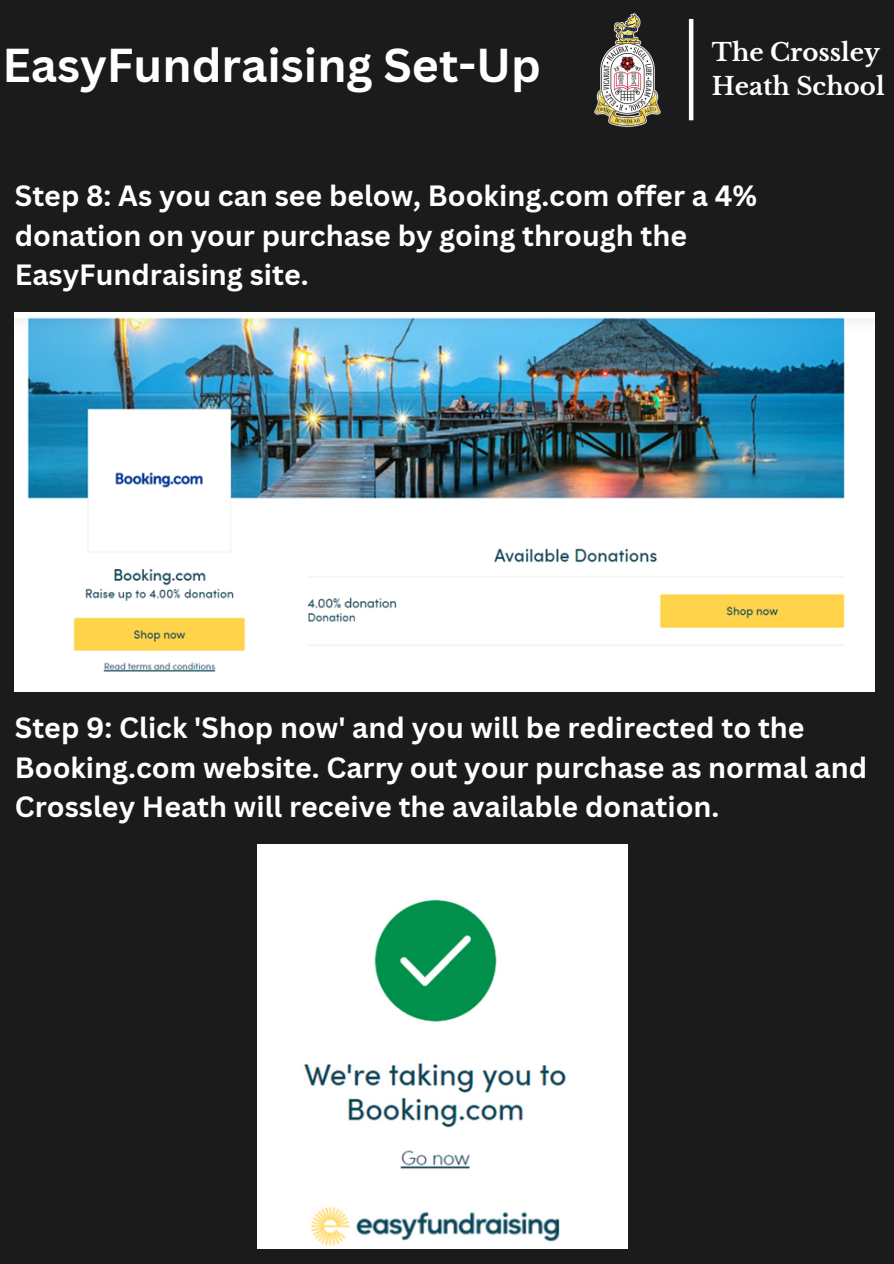
<style>
.page{position:relative;width:894px;height:1264px;background:#fff}
.page>*{position:absolute;margin:0;border:0;box-sizing:border-box;transform-origin:0 0}
.t1{font:700 46.35px "Canva Sans";color:#fff}
.t2{font:700 28.5px/39.5px "Canva Sans";color:#fff}
.t3{font:700 24.45px "Libre Baskerville";color:#fff}
</style>
<div class="page">
<div style="left:0;top:0;width:893px;height:1263px;background:#1b1b1b"></div>
<img style="left:594px;top:13px;width:66px;height:114px">
<div style="left:688px;top:19px;width:5px;height:101px;background:#fff"></div>
<img style="left:15px;top:313px;width:859px;height:378px">
<img style="left:257px;top:844px;width:370px;height:404px">
<p class="t1" style="left:2px;top:33px;width:540px">EasyFundraising Set-Up</p>
<p class="t3" style="left:711px;top:37px;width:170px">The Crossley</p>
<p class="t3" style="left:711px;top:71px;width:174px">Heath School</p>
<p class="t2" style="left:15px;top:175px;width:743px">Step 8: As you can see below, Booking.com offer a 4% donation on your purchase by going through the<br>EasyFundraising site.</p>
<p class="t2" style="left:15px;top:707px;width:853px">Step 9: Click 'Shop now' and you will be redirected to the<br>Booking.com website. Carry out your purchase as normal and<br>Crossley Heath will receive the available donation.</p>
</div>
